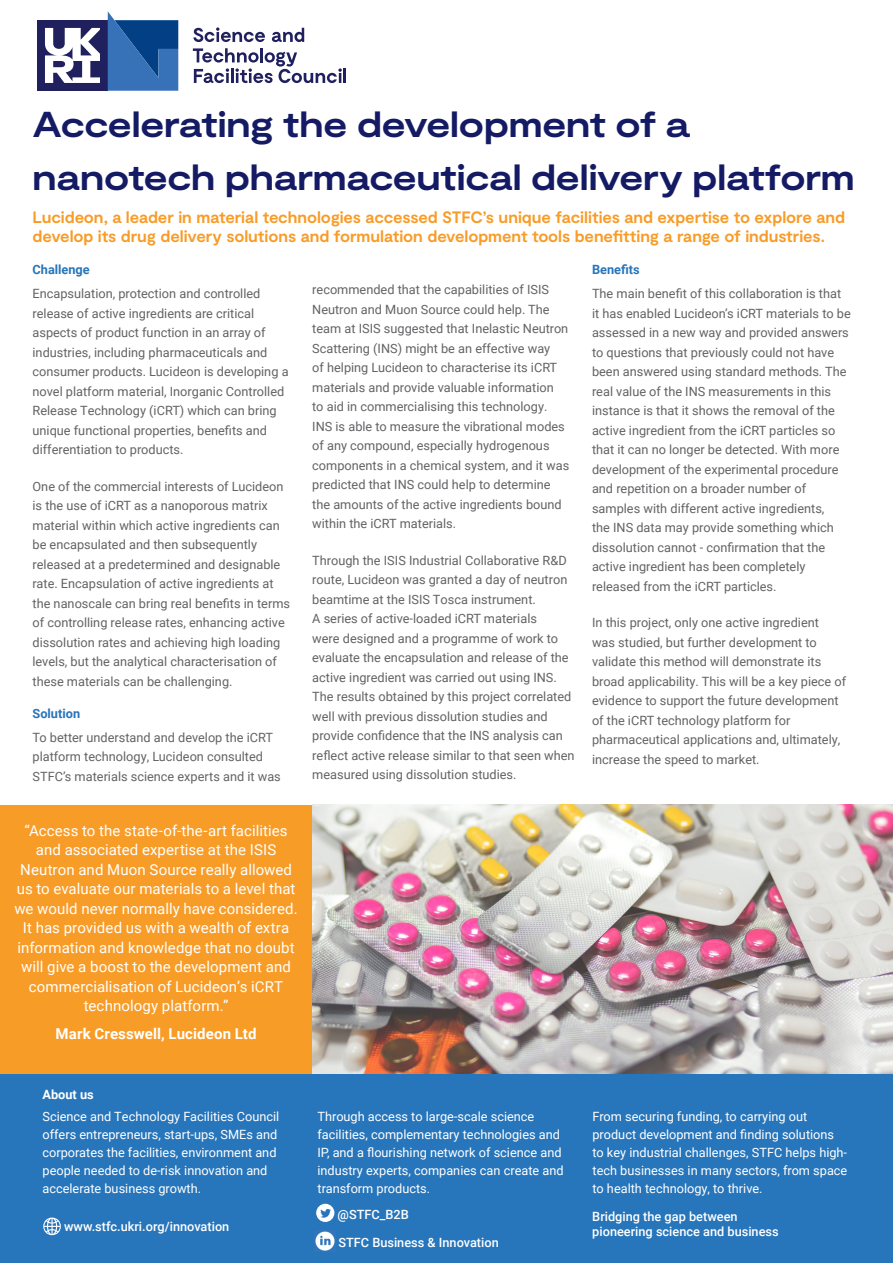
<style>
.page{position:relative;width:893px;height:1263px;background:#fff}
.page>*{position:absolute;margin:0;border:0;box-sizing:border-box;transform-origin:0 0}
.Main_head{font:700 expanded 36px/52.5px "Moderat";letter-spacing:-.005em;color:#141b64}
.Intro_para_orange{font:700 16.5px/19.5px "Moderat";letter-spacing:-.005em;color:#f89c28}
.t1{font:15px/19.5px "Roboto";letter-spacing:.005em;color:#fff;text-align:center}
.t2{font:700 15px "Roboto";letter-spacing:.01em;color:#fff}
.Body_copy_75k{font:12.75px/19.5px "Roboto";color:#636366}
.Body_copy_75k-2{font:12.75px/18px "Roboto";color:#fff}
.t3{font:500 12.75px/15.3px "Roboto";color:#fff}
.Sub_head_blue{font:700 12.75px "Roboto";color:#2775bb}
.Sub_head_blue-2{font:700 12.75px "Roboto";color:#fff}
</style>
<div class="page">
<div style="left:0;top:1074px;width:893px;height:189px;background:#2775bb"></div>
<svg style="left:43px;top:1217px;width:18px;height:19px"></svg>
<svg style="left:316px;top:1204px;width:18px;height:18px"></svg>
<svg style="left:193px;top:27px;width:72px;height:15px"></svg>
<svg style="left:272px;top:28px;width:32px;height:14px"></svg>
<svg style="left:193px;top:48px;width:153px;height:35px"></svg>
<div style="left:37px;top:20px;width:71px;height:71px;background:#21205f"></div>
<svg style="left:45px;top:28px;width:55px;height:55px"></svg>
<svg style="left:108px;top:12px;width:70px;height:79px;background:#3a70ae"></svg>
<img style="left:312px;top:805px;width:581px;height:269px">
<div style="left:0;top:805px;width:312px;height:269px;background:#f89c28"></div>
<img style="left:314px;top:1231px;width:21px;height:20px">
<p class="Main_head" style="left:33px;top:100px;width:824px">Accelerating the development of a nanotech pharmaceutical delivery platform</p>
<p class="Intro_para_orange" style="left:33px;top:208px;width:814px">Lucideon, a leader in material technologies accessed STFC’s unique facilities and expertise to explore and develop its drug delivery solutions and formulation development tools benefitting a range of industries.</p>
<p class="Sub_head_blue" style="left:33px;top:261px;width:59px">Challenge</p>
<p class="Body_copy_75k" style="left:33px;top:283px;width:258px">Encapsulation, protection and controlled release of active ingredients are critical aspects of product function in an array of industries, including pharmaceuticals and consumer products. Lucideon is developing a novel platform material, Inorganic Controlled Release Technology (iCRT) which can bring unique functional properties, benefits and differentiation to products.</p>
<p class="Body_copy_75k" style="left:33px;top:476px;width:259px">One of the commercial interests of Lucideon is the use of iCRT as a nanoporous matrix material within which active ingredients can be encapsulated and then subsequently released at a predetermined and designable rate. Encapsulation of active ingredients at the nanoscale can bring real benefits in terms of controlling release rates, enhancing active dissolution rates and achieving high loading levels, but the analytical characterisation of these materials can be challenging.</p>
<p class="Sub_head_blue" style="left:33px;top:704px;width:49px">Solution</p>
<p class="Body_copy_75k" style="left:33px;top:727px;width:250px">To better understand and develop the iCRT platform technology, Lucideon consulted<br>STFC’s materials science experts and it was</p>
<p class="Sub_head_blue" style="left:592px;top:261px;width:49px">Benefits</p>
<p class="Body_copy_75k" style="left:592px;top:283px;width:260px">The main benefit of this collaboration is that it has enabled Lucideon’s iCRT materials to be assessed in a new way and provided answers to questions that previously could not have been answered using standard methods. The real value of the INS measurements in this instance is that it shows the removal of the active ingredient from the iCRT particles so that it can no longer be detected. With more development of the experimental procedure and repetition on a broader number of samples with different active ingredients,<br>the INS data may provide something which dissolution cannot - confirmation that the active ingredient has been completely released from the iCRT particles.</p>
<p class="Body_copy_75k" style="left:592px;top:612px;width:256px">In this project, only one active ingredient<br>was studied, but further development to validate this method will demonstrate its broad applicability. This will be a key piece of evidence to support the future development of the iCRT technology platform for pharmaceutical applications and, ultimately, increase the speed to market.</p>
<p class="Body_copy_75k" style="left:312px;top:279px;width:259px">recommended that the capabilities of ISIS Neutron and Muon Source could help. The team at ISIS suggested that Inelastic Neutron Scattering (INS) might be an effective way<br>of helping Lucideon to characterise its iCRT materials and provide valuable information<br>to aid in commercialising this technology.<br>INS is able to measure the vibrational modes of any compound, especially hydrogenous components in a chemical system, and it was predicted that INS could help to determine the amounts of the active ingredients bound within the iCRT materials.</p>
<p class="Body_copy_75k" style="left:312px;top:550px;width:264px">Through the ISIS Industrial Collaborative R&amp;D route, Lucideon was granted a day of neutron beamtime at the ISIS Tosca instrument.<br>A series of active-loaded iCRT materials<br>were designed and a programme of work to evaluate the encapsulation and release of the active ingredient was carried out using INS.<br>The results obtained by this project correlated well with previous dissolution studies and provide confidence that the INS analysis can reflect active release similar to that seen when measured using dissolution studies.</p>
<p class="t1" style="left:14px;top:820px;width:285px">“Access to the state-of-the-art facilities and associated expertise at the ISIS Neutron and Muon Source really allowed us to evaluate our materials to a level that we would never normally have considered.<br>It has provided us with a wealth of extra information and knowledge that no doubt will give a boost to the development and commercialisation of Lucideon’s iCRT technology platform.”</p>
<p class="t2" style="left:56px;top:1023px;width:202px">Mark Cresswell, Lucideon Ltd</p>
<p class="Sub_head_blue-2" style="left:43px;top:1085px;width:53px">About us</p>
<p class="Body_copy_75k-2" style="left:43px;top:1107px;width:238px">Science and Technology Facilities Council offers entrepreneurs, start-ups, SMEs and corporates the facilities, environment and people needed to de-risk innovation and accelerate business growth.</p>
<p class="Body_copy_75k-2" style="left:317px;top:1107px;width:248px">Through access to large-scale science facilities, complementary technologies and IP, and a flourishing network of science and industry experts, companies can create and transform products.</p>
<p class="Body_copy_75k-2" style="left:592px;top:1107px;width:256px">From securing funding, to carrying out product development and finding solutions to key industrial challenges, STFC helps high&shy;tech businesses in many sectors, from space to health technology, to thrive.</p>
<p class="t3" style="left:64px;top:1218px;width:167px">www.stfc.ukri.org/innovation</p>
<p class="t3" style="left:338px;top:1206px;width:73px">@STFC_B2B</p>
<p class="t3" style="left:338px;top:1234px;width:162px">STFC Business &amp; Innovation</p>
<p class="t3" style="left:592px;top:1208px;width:188px">Bridging the gap between pioneering science and business</p>
</div>
